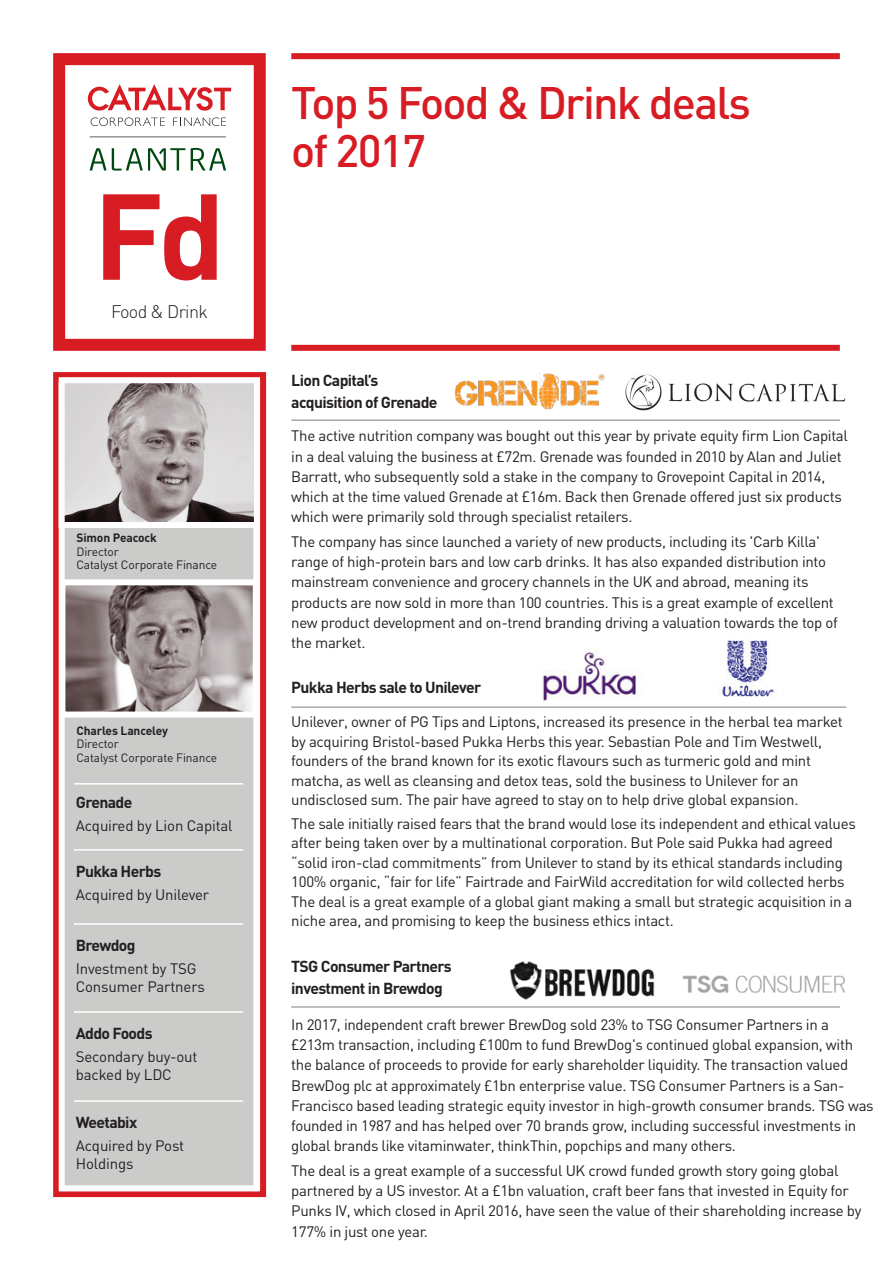
<style>
.page{position:relative;width:893px;height:1263px;background:#fff}
.page>*{position:absolute;margin:0;border:0;box-sizing:border-box;transform-origin:0 0}
.t1{font:700 120px "DIN";color:#d81c23}
.t2{font:500 45px/48px "DIN";letter-spacing:-.04em;color:#d81c23}
.t3{font:300 18px "DIN";letter-spacing:-.04em;color:#231f20}
.t4{font:700 15.75px/21.8px "DIN";letter-spacing:-.04em;color:#231f20}
.t5{font:15px/20.2px "DIN";letter-spacing:-.02em;color:#231f20}
.t6{font:12px/13.5px "DIN";letter-spacing:-.01em;color:#231f20}
.t7{font:700 12px "DIN";letter-spacing:-.01em;color:#231f20}
</style>
<div class="page">
<div style="left:53px;top:372px;width:213px;height:825px;border:6px solid #d81c23"></div>
<hr style="left:291px;top:1006px;width:549px;height:2px;background:#a8a9ad">
<img style="left:510px;top:961px;width:145px;height:39px">
<img style="left:683px;top:975px;width:162px;height:18px">
<img style="left:541px;top:650px;width:97px;height:51px">
<img style="left:722px;top:640px;width:55px;height:57px">
<hr style="left:291px;top:706px;width:555px;height:2px;background:#a8a9ad">
<div style="left:59px;top:381px;width:200px;height:810px;background:#cbcbca;border:6px solid #fff"></div>
<div style="left:291px;top:345px;width:549px;height:6px;background:#d81c23"></div>
<div style="left:291px;top:53px;width:549px;height:6px;background:#d81c23"></div>
<img style="left:625px;top:373px;width:221px;height:38px">
<img style="left:454px;top:373px;width:151px;height:37px">
<div style="left:53px;top:53px;width:213px;height:298px;border:12px solid #d81c23"></div>
<svg style="left:91px;top:117px;width:74px;height:9px"></svg>
<svg style="left:173px;top:117px;width:53px;height:9px"></svg>
<svg style="left:88px;top:84px;width:143px;height:27px"></svg>
<svg style="left:191px;top:148px;width:35px;height:23px"></svg>
<svg style="left:90px;top:148px;width:95px;height:23px"></svg>
<hr style="left:90px;top:136px;width:136px;height:2px;background:#939598">
<hr style="left:291px;top:419px;width:549px;height:2px;background:#a8a9ad">
<hr style="left:74px;top:849px;width:169px;height:2px;background:#fff">
<hr style="left:74px;top:923px;width:169px;height:2px;background:#fff">
<hr style="left:74px;top:1011px;width:169px;height:2px;background:#fff">
<hr style="left:74px;top:1100px;width:169px;height:2px;background:#fff">
<hr style="left:74px;top:783px;width:169px;height:1px;background:#fff">
<img style="left:66px;top:384px;width:187px;height:137px">
<div style="left:59px;top:377px;width:201px;height:151px;border:6px solid #fff"></div>
<img style="left:66px;top:586px;width:186px;height:124px">
<div style="left:59px;top:579px;width:200px;height:138px;border:6px solid #fff"></div>
<h1 class="t1" style="left:93px;top:158px;width:134px">Fd</h1>
<p class="t3" style="left:111px;top:300px;width:98px">Food &amp; Drink</p>
<p class="t7" style="left:76px;top:530px;width:82px">Simon Peacock</p>
<p class="t6" style="left:76px;top:545px;width:142px">Director<br>Catalyst Corporate Finance</p>
<p class="t7" style="left:76px;top:722px;width:93px">Charles Lanceley</p>
<p class="t6" style="left:76px;top:737px;width:142px">Director<br>Catalyst Corporate Finance</p>
<p class="t4" style="left:76px;top:791px;width:58px">Grenade</p>
<p class="t5" style="left:76px;top:815px;width:158px">Acquired by Lion Capital</p>
<p class="t4" style="left:76px;top:860px;width:87px">Pukka Herbs</p>
<p class="t5" style="left:76px;top:884px;width:135px">Acquired by Unilever</p>
<p class="t4" style="left:76px;top:934px;width:61px">Brewdog</p>
<p class="t5" style="left:76px;top:959px;width:131px;line-height:18px">Investment by TSG<br>Consumer Partners</p>
<p class="t4" style="left:76px;top:1022px;width:78px">Addo Foods</p>
<p class="t5" style="left:76px;top:1047px;width:123px;line-height:18px">Secondary buy-out backed by LDC</p>
<p class="t4" style="left:76px;top:1111px;width:63px">Weetabix</p>
<p class="t5" style="left:76px;top:1136px;width:110px;line-height:18px">Acquired by Post<br>Holdings</p>
<h2 class="t2" style="left:291px;top:77px;width:461px">Top 5 Food &amp; Drink deals of 2017</h2>
<p class="t4" style="left:291px;top:369px;width:148px">Lion Capital’s acquisition of Grenade</p>
<p class="t5" style="left:291px;top:426px;width:558px">The active nutrition company was bought out this year by private equity firm Lion Capital in a deal valuing the business at £72m. Grenade was founded in 2010 by Alan and Juliet Barratt, who subsequently sold a stake in the company to Grovepoint Capital in 2014, which at the time valued Grenade at £16m. Back then Grenade offered just six products which were primarily sold through specialist retailers.</p>
<p class="t5" style="left:291px;top:531px;width:548px">The company has since launched a variety of new products, including its 'Carb Killa' range of high-protein bars and low carb drinks. It has also expanded distribution into mainstream convenience and grocery channels in the UK and abroad, meaning its products are now sold in more than 100 countries. This is a great example of excellent new product development and on-trend branding driving a valuation towards the top of the market.</p>
<p class="t4" style="left:291px;top:675px;width:192px">Pukka Herbs sale to Unilever</p>
<p class="t5" style="left:291px;top:712px;width:553px;line-height:19.5px">Unilever, owner of PG Tips and Liptons, increased its presence in the herbal tea market by acquiring Bristol-based Pukka Herbs this year. Sebastian Pole and Tim Westwell, founders of the brand known for its exotic flavours such as turmeric gold and mint matcha, as well as cleansing and detox teas, sold the business to Unilever for an undisclosed sum. The pair have agreed to stay on to help drive global expansion.</p>
<p class="t5" style="left:291px;top:813px;width:566px;line-height:19.5px">The sale initially raised fears that the brand would lose its independent and ethical values after being taken over by a multinational corporation. But Pole said Pukka had agreed “solid iron-clad commitments” from Unilever to stand by its ethical standards including 100% organic, “fair for life” Fairtrade and FairWild accreditation for wild collected herbs The deal is a great example of a global giant making a small but strategic acquisition in a niche area, and promising to keep the business ethics intact.</p>
<p class="t4" style="left:291px;top:955px;width:162px">TSG Consumer Partners investment in Brewdog</p>
<p class="t5" style="left:291px;top:1014px;width:584px">In 2017, independent craft brewer BrewDog sold 23% to TSG Consumer Partners in a £213m transaction, including £100m to fund BrewDog's continued global expansion, with the balance of proceeds to provide for early shareholder liquidity. The transaction valued BrewDog plc at approximately £1bn enterprise value. TSG Consumer Partners is a San-Francisco based leading strategic equity investor in high-growth consumer brands. TSG was founded in 1987 and has helped over 70 brands grow, including successful investments in global brands like vitaminwater, thinkThin, popchips and many others.</p>
<p class="t5" style="left:291px;top:1160px;width:572px">The deal is a great example of a successful UK crowd funded growth story going global partnered by a US investor. At a £1bn valuation, craft beer fans that invested in Equity for Punks IV, which closed in April 2016, have seen the value of their shareholding increase by 177% in just one year.</p>
</div>
